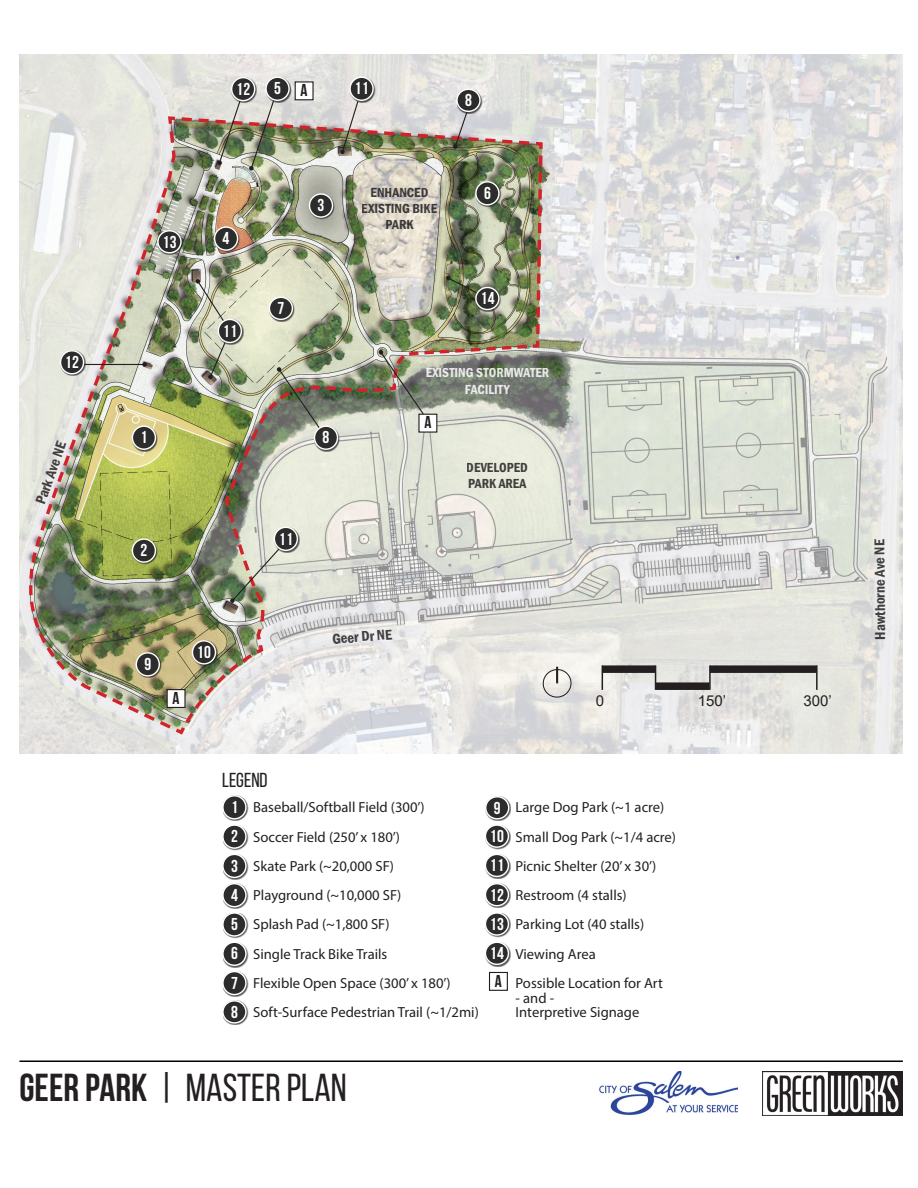
<style>
.page{position:relative;width:918px;height:1188px;background:#fff}
.page>*{position:absolute;margin:0;border:0;box-sizing:border-box;transform-origin:0 0}
.t1{font:39px "Bebas Neue";color:#242021}
.t2{font:20.25px "Bebas Neue";color:#231f20}
.t3{font:700 17.25px/29.2px "Bebas Neue";letter-spacing:.03em;color:#fff;text-align:justify}
.t4{font:700 17.25px "Bebas Neue";color:#231f20}
.t5{font:15px "Arial";color:#231f20}
.t6{font:14.7px/29.2px "Myriad Pro";color:#231f20}
.t7{font:600 condensed 14.7px "Franklin Gothic";color:#231f20}
.t8{font:600 condensed 14.55px "Franklin Gothic";color:#231f20}
.t9{font:600 condensed 13.5px/16.2px "Franklin Gothic";color:#231f20;text-align:center}
.t10{font:600 condensed 13.5px/16.2px "Franklin Gothic";color:#fff;text-align:center}
.s1{font-weight:700}
</style>
<div class="page">
<img style="left:762px;top:1072px;width:141px;height:43px">
<img style="left:599px;top:1072px;width:138px;height:43px">
<hr style="left:19px;top:1060px;width:884px;height:2px;background:#000">
<img style="left:19px;top:54px;width:884px;height:700px">
<div style="left:223px;top:795px;width:26px;height:26px;background:#231f20;opacity:.75"></div>
<div style="left:223px;top:796px;width:23px;height:23px;background:#2b2c2b;border-radius:50%"></div>
<div style="left:222px;top:795px;width:25px;height:25px;border:1px solid #fff;border-radius:50%"></div>
<div style="left:223px;top:854px;width:26px;height:26px;background:#231f20;opacity:.75"></div>
<div style="left:223px;top:854px;width:23px;height:23px;background:#2b2c2b;border-radius:50%"></div>
<div style="left:222px;top:854px;width:25px;height:24px;border:1px solid #fff;border-radius:50%"></div>
<div style="left:223px;top:971px;width:26px;height:26px;background:#231f20;opacity:.75"></div>
<div style="left:223px;top:972px;width:23px;height:23px;background:#2b2c2b;border-radius:50%"></div>
<div style="left:222px;top:971px;width:25px;height:24px;border:1px solid #fff;border-radius:50%"></div>
<div style="left:485px;top:825px;width:26px;height:25px;background:#231f20;opacity:.75"></div>
<div style="left:485px;top:825px;width:23px;height:22px;background:#2b2c2b;border-radius:50%"></div>
<div style="left:485px;top:824px;width:24px;height:24px;border:1px solid #fff;border-radius:50%"></div>
<div style="left:485px;top:854px;width:26px;height:25px;background:#231f20;opacity:.75"></div>
<div style="left:485px;top:854px;width:23px;height:22px;background:#2b2c2b;border-radius:50%"></div>
<div style="left:485px;top:854px;width:24px;height:23px;border:1px solid #fff;border-radius:50%"></div>
<div style="left:485px;top:883px;width:26px;height:25px;background:#231f20;opacity:.75"></div>
<div style="left:485px;top:884px;width:23px;height:22px;background:#2b2c2b;border-radius:50%"></div>
<div style="left:485px;top:883px;width:24px;height:23px;border:1px solid #fff;border-radius:50%"></div>
<div style="left:485px;top:913px;width:26px;height:24px;background:#231f20;opacity:.75"></div>
<div style="left:485px;top:913px;width:23px;height:22px;background:#2b2c2b;border-radius:50%"></div>
<div style="left:485px;top:912px;width:24px;height:24px;border:1px solid #fff;border-radius:50%"></div>
<div style="left:485px;top:942px;width:26px;height:25px;background:#231f20;opacity:.75"></div>
<div style="left:485px;top:942px;width:23px;height:22px;background:#2b2c2b;border-radius:50%"></div>
<div style="left:485px;top:942px;width:24px;height:23px;border:1px solid #fff;border-radius:50%"></div>
<div style="left:223px;top:913px;width:26px;height:26px;background:#231f20;opacity:.75"></div>
<div style="left:223px;top:913px;width:23px;height:23px;background:#2b2c2b;border-radius:50%"></div>
<div style="left:222px;top:912px;width:25px;height:25px;border:1px solid #fff;border-radius:50%"></div>
<div style="left:223px;top:942px;width:26px;height:26px;background:#231f20;opacity:.75"></div>
<div style="left:223px;top:942px;width:23px;height:23px;background:#2b2c2b;border-radius:50%"></div>
<div style="left:222px;top:942px;width:25px;height:24px;border:1px solid #fff;border-radius:50%"></div>
<div style="left:223px;top:883px;width:26px;height:26px;background:#231f20;opacity:.75"></div>
<div style="left:223px;top:884px;width:23px;height:23px;background:#2b2c2b;border-radius:50%"></div>
<div style="left:222px;top:883px;width:25px;height:24px;border:1px solid #fff;border-radius:50%"></div>
<div style="left:223px;top:825px;width:26px;height:26px;background:#231f20;opacity:.75"></div>
<div style="left:223px;top:825px;width:23px;height:23px;background:#2b2c2b;border-radius:50%"></div>
<div style="left:222px;top:824px;width:25px;height:25px;border:1px solid #fff;border-radius:50%"></div>
<div style="left:231px;top:77px;width:26px;height:26px;background:#231f20;opacity:.75"></div>
<div style="left:232px;top:78px;width:23px;height:23px;background:#2b2c2b;border-radius:50%"></div>
<div style="left:231px;top:77px;width:24px;height:24px;border:1px solid #fff;border-radius:50%"></div>
<div style="left:350px;top:77px;width:26px;height:26px;background:#231f20;opacity:.75"></div>
<svg style="left:350px;top:77px;width:23px;height:23px"></svg>
<div style="left:349px;top:77px;width:25px;height:24px;border:1px solid #fff;border-radius:50%"></div>
<div style="left:266px;top:77px;width:26px;height:26px;background:#231f20;opacity:.75"></div>
<svg style="left:266px;top:77px;width:23px;height:23px"></svg>
<div style="left:265px;top:77px;width:25px;height:24px;border:1px solid #fff;border-radius:50%"></div>
<div style="left:489px;top:972px;width:19px;height:19px;border:1px solid #231f20"></div>
<div style="left:295px;top:82px;width:18px;height:18px;background:#fff"></div>
<div style="left:223px;top:1001px;width:26px;height:24px;background:#231f20;opacity:.75"></div>
<div style="left:223px;top:1001px;width:23px;height:22px;background:#2b2c2b;border-radius:50%"></div>
<div style="left:222px;top:1000px;width:25px;height:24px;border:1px solid #fff;border-radius:50%"></div>
<div style="left:485px;top:796px;width:26px;height:25px;background:#231f20;opacity:.75"></div>
<div style="left:486px;top:797px;width:23px;height:22px;background:#2b2c2b;border-radius:50%"></div>
<div style="left:485px;top:796px;width:24px;height:24px;border:1px solid #fff;border-radius:50%"></div>
<svg style="left:602px;top:673px;width:1px;height:17px"></svg>
<div style="left:602px;top:665px;width:54px;height:8px;background:#231f20"></div>
<div style="left:656px;top:682px;width:54px;height:8px;background:#231f20"></div>
<div style="left:710px;top:665px;width:107px;height:8px;background:#231f20"></div>
<svg style="left:655px;top:665px;width:1px;height:25px"></svg>
<hr style="left:816px;top:665px;width:2px;height:25px;background:#231f20">
<hr style="left:709px;top:665px;width:2px;height:25px;background:#231f20">
<img style="left:19px;top:87px;width:554px;height:645px">
<div style="left:158px;top:230px;width:26px;height:25px;background:#231f20;opacity:.75"></div>
<div style="left:158px;top:231px;width:23px;height:22px;background:#2b2c2b;border-radius:50%"></div>
<div style="left:157px;top:230px;width:25px;height:24px;border:1px solid #fff;border-radius:50%"></div>
<p class="t3" style="left:65px;top:347px;width:16px">12</p>
<p class="t7" style="left:31px;top:501px;width:67px;rotate:-71deg">Park Ave NE</p>
<p class="t3" style="left:236px;top:74px;width:16px">12</p>
<p class="t3" style="left:274px;top:74px;width:8px">5</p>
<p class="t3" style="left:354px;top:74px;width:16px">11</p>
<p class="t4" style="left:301px;top:81px;width:9px">A</p>
<p class="t3" style="left:465px;top:86px;width:8px">8</p>
<p class="t3" style="left:162px;top:227px;width:16px">13</p>
<p class="t3" style="left:141px;top:423px;width:8px">1</p>
<p class="t3" style="left:141px;top:536px;width:8px">2</p>
<p class="t3" style="left:223px;top:224px;width:8px">4</p>
<p class="t3" style="left:223px;top:316px;width:16px">11</p>
<p class="t3" style="left:318px;top:190px;width:8px">3</p>
<p class="t3" style="left:278px;top:294px;width:8px">7</p>
<p class="t3" style="left:323px;top:423px;width:8px">8</p>
<p class="t3" style="left:279px;top:524px;width:16px">11</p>
<p class="t9" style="left:362px;top:184px;width:77px">ENHANCED<br>EXISTING BIKE<br>PARK</p>
<p class="t3" style="left:484px;top:178px;width:8px">6</p>
<p class="t3" style="left:480px;top:284px;width:16px">14</p>
<p class="t10" style="left:426px;top:365px;width:125px">EXISTING STORMWATER<br>FACILITY</p>
<p class="t4" style="left:424px;top:413px;width:9px">A</p>
<p class="t9" style="left:467px;top:459px;width:62px;text-align:left">DEVELOPED<br>PARK AREA</p>
<p class="t3" style="left:144px;top:649px;width:8px">9</p>
<p class="t4" style="left:173px;top:688px;width:9px">A</p>
<p class="t3" style="left:197px;top:637px;width:16px">10</p>
<p class="t8" style="left:331px;top:629px;width:61px;rotate:-5deg">Geer Dr NE</p>
<p class="t5" style="left:596px;top:690px;width:10px">0</p>
<p class="t5" style="left:698px;top:690px;width:30px">150’</p>
<p class="t5" style="left:803px;top:690px;width:30px">300’</p>
<h2 class="t2" style="left:222px;top:769px;width:47px">LEGEND</h2>
<p class="t6" style="left:253px;top:793px;width:227px">Baseball/Softball Field (300’)<br>Soccer Field (250’ x 180’)<br>Skate Park (~20,000 SF)<br>Playground (~10,000 SF)<br>Splash Pad (~1,800 SF)<br>Single Track Bike Trails<br>Flexible Open Space (300’ x 180’)<br>Soft-Surface Pedestrian Trail (~1/2mi)</p>
<p class="t3" style="left:231px;top:792px;width:8px">1</p>
<p class="t3" style="left:231px;top:822px;width:8px">2</p>
<p class="t3" style="left:231px;top:851px;width:8px">3</p>
<p class="t3" style="left:231px;top:880px;width:8px">4</p>
<p class="t3" style="left:231px;top:909px;width:8px">5<br>6</p>
<p class="t3" style="left:231px;top:968px;width:8px">7</p>
<p class="t3" style="left:231px;top:997px;width:8px">8</p>
<p class="t3" style="left:494px;top:793px;width:8px">9</p>
<p class="t3" style="left:490px;top:821px;width:16px">10<br>11<br>12<br>13<br>14</p>
<p class="t4" style="left:495px;top:971px;width:9px">A</p>
<p class="t6" style="left:516px;top:793px;width:162px">Large Dog Park (~1 acre)<br>Small Dog Park (~1/4 acre)<br>Picnic Shelter (20’ x 30’)<br>Restroom (4 stalls)<br>Parking Lot (40 stalls)<br>Viewing Area<br>Possible Location for Art</p>
<p class="t6" style="left:516px;top:990px;width:125px;line-height:14.7px">- and -<br>Interpretive Signage</p>
<h1 class="t1" style="left:19px;top:1066px;width:329px"><span class="s1">GEER PARK</span> | MASTER PLAN</h1>
<p class="t8" style="left:871px;top:640px;width:102px;rotate:-91deg">Hawthorne Ave NE</p>
</div>
